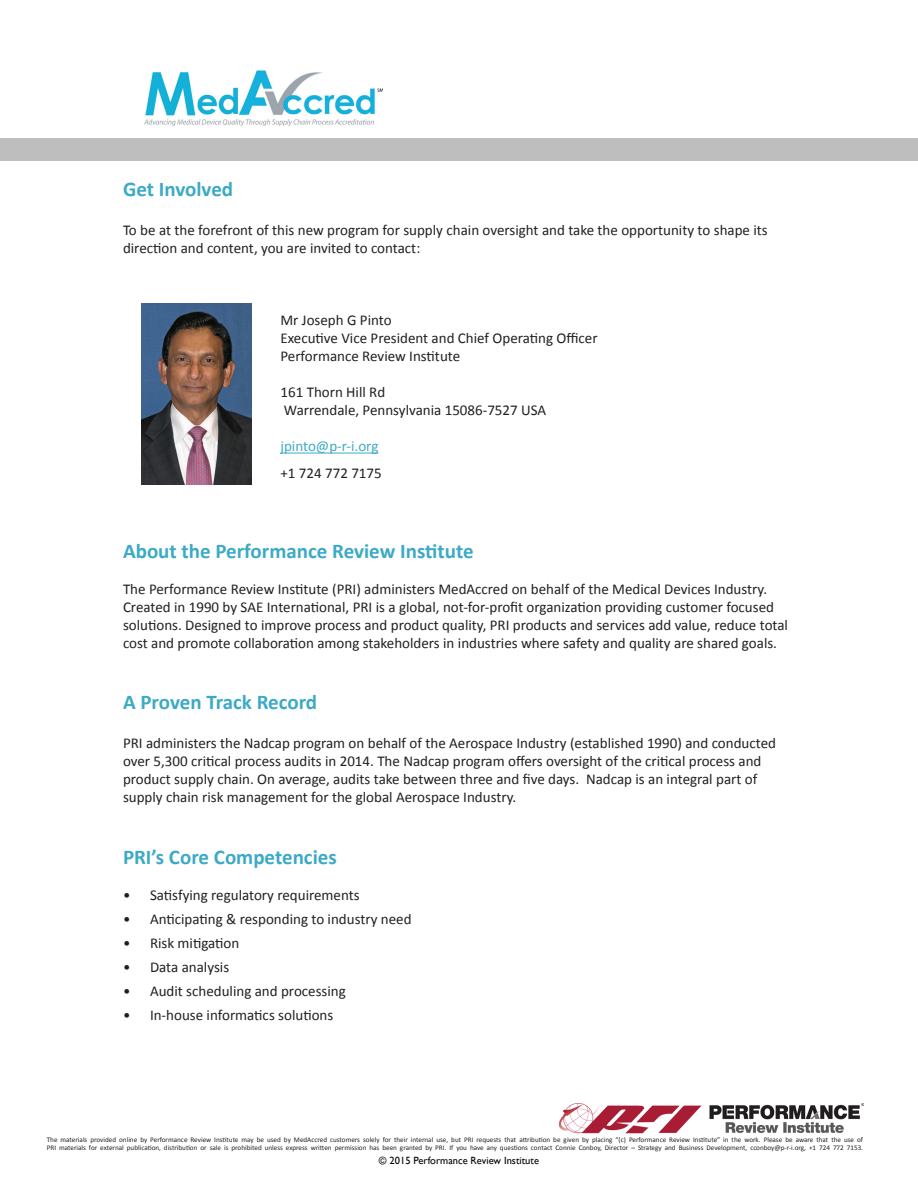
<style>
.page{position:relative;width:918px;height:1188px;background:#fff}
.page>*{position:absolute;margin:0;border:0;box-sizing:border-box;transform-origin:0 0}
.t1{font:700 21px "Calibri";color:#3caac6}
.t2{font:15px/18px "Calibri";color:#231f20}
.t3{font:15px "Calibri";color:#3caac6}
.t4{font:10.5px "Gill Sans";color:#040503}
.t5{font:7.2px/8.2px "Calibri";color:#231f20}
</style>
<div class="page">
<img style="left:144px;top:70px;width:239px;height:56px">
<div style="left:0;top:138px;width:918px;height:23px;background:#bfbebe"></div>
<hr style="left:280px;top:453px;width:98px;height:1px;background:#3caac6">
<img style="left:142px;top:303px;width:110px;height:181px">
<img style="left:558px;top:1103px;width:306px;height:31px">
<h1 class="t1" style="left:123px;top:175px;width:112px">Get Involved</h1>
<p class="t2" style="left:123px;top:221px;width:646px">To be at the forefront of this new program for supply chain oversight and take the opportunity to shape its direction and content, you are invited to contact:</p>
<p class="t2" style="left:280px;top:311px;width:319px">Mr Joseph G Pinto<br>Executive Vice President and Chief Operating Officer<br>Performance Review Institute</p>
<p class="t2" style="left:280px;top:383px;width:267px">161 Thorn Hill Rd<br>Warrendale, Pennsylvania 15086-7527 USA</p>
<p class="t3" style="left:280px;top:437px;width:99px">jpinto@p-r-i.org</p>
<p class="t2" style="left:280px;top:464px;width:103px">+1 724 772 7175</p>
<h1 class="t1" style="left:123px;top:537px;width:352px">About the Performance Review Institute</h1>
<p class="t2" style="left:123px;top:580px;width:667px">The Performance Review Institute (PRI) administers MedAccred on behalf of the Medical Devices Industry.<br>Created in 1990 by SAE International, PRI is a global, not-for-profit organization providing customer focused solutions. Designed to improve process and product quality, PRI products and services add value, reduce total cost and promote collaboration among stakeholders in industries where safety and quality are shared goals.</p>
<h1 class="t1" style="left:123px;top:688px;width:196px">A Proven Track Record</h1>
<p class="t2" style="left:123px;top:734px;width:655px">PRI administers the Nadcap program on behalf of the Aerospace Industry (established 1990) and conducted over 5,300 critical process audits in 2014. The Nadcap program offers oversight of the critical process and product supply chain. On average, audits take between three and five days. Nadcap is an integral part of supply chain risk management for the global Aerospace Industry.</p>
<h1 class="t1" style="left:123px;top:843px;width:215px">PRI’s Core Competencies</h1>
<p class="t2" style="left:123px;top:887px;width:238px">• Satisfying regulatory requirements</p>
<p class="t2" style="left:123px;top:911px;width:290px">• Anticipating &amp; responding to industry need</p>
<p class="t2" style="left:123px;top:935px;width:118px">• Risk mitigation</p>
<p class="t2" style="left:123px;top:959px;width:108px">• Data analysis</p>
<p class="t2" style="left:123px;top:983px;width:224px">• Audit scheduling and processing</p>
<p class="t2" style="left:123px;top:1007px;width:212px">• In-house informatics solutions</p>
<p class="t5" style="left:47px;top:1136px;width:818px">The materials provided online by Performance Review Institute may be used by MedAccred customers solely for their internal use, but PRI requests that attribution be given by placing “(c) Performance Review Institute” in the work. Please be aware that the use of<br>PRI materials for external publication, distribution or sale is prohibited unless express written permission has been granted by PRI. If you have any questions contact Connie Conboy, Director – Strategy and Business Development, cconboy@p-r-i.org, +1 724 772 7153.</p>
<p class="t4" style="left:379px;top:1154px;width:162px">© 2015 Performance Review Institute</p>
</div>
